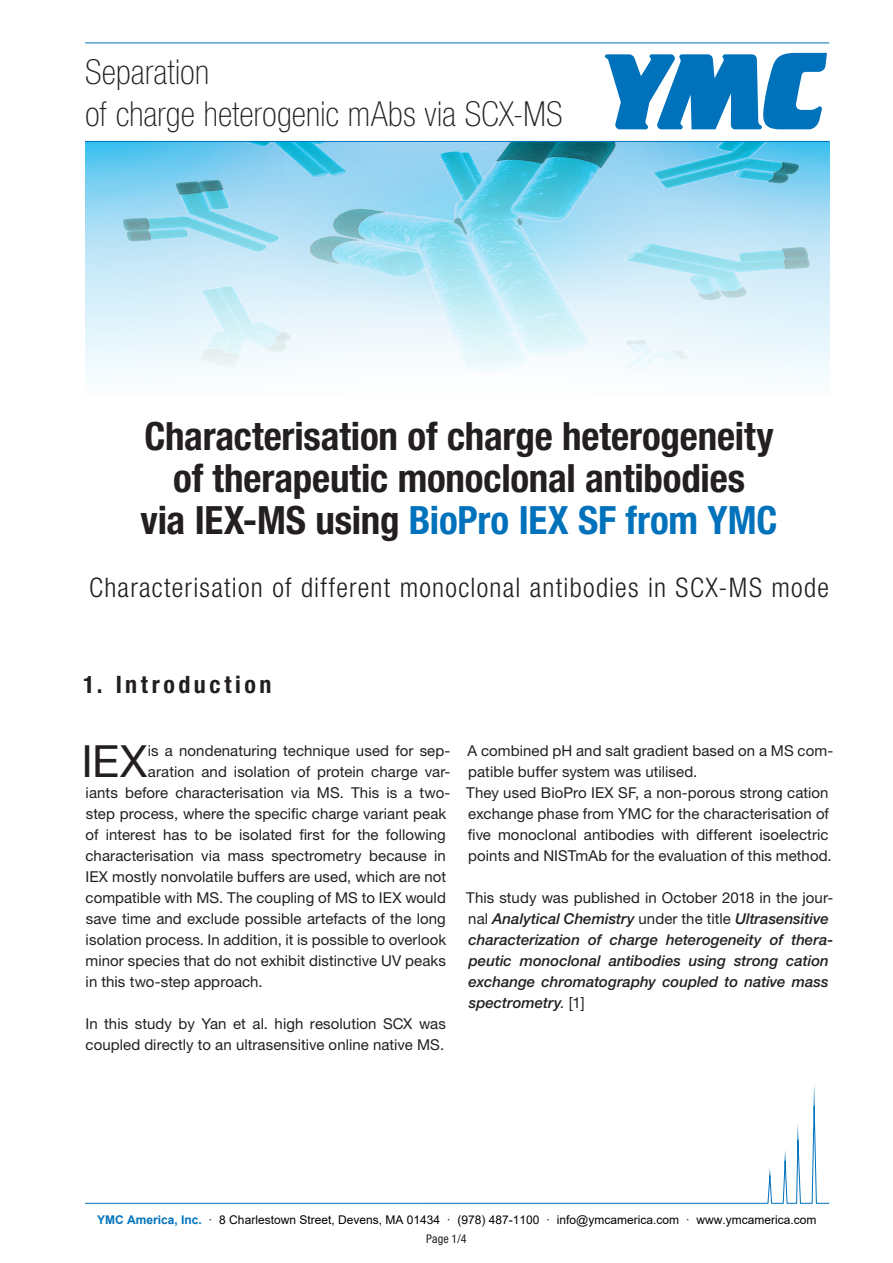
<style>
.page{position:relative;width:893px;height:1263px;background:#fff}
.page>*{position:absolute;margin:0;border:0;box-sizing:border-box;transform-origin:0 0}
.t1{font:44.4px "Helvetica Neue";color:#231f20}
.t2{font:700 condensed 39px/42px "Helvetica Neue";letter-spacing:-.005em;color:#231f20;text-align:center}
.t3{font:100 condensed 34.5px/42px "Helvetica Neue";letter-spacing:.005em;color:#231f20}
.t4{font:300 condensed 27px "Helvetica Neue";letter-spacing:.045em;color:#231f20}
.t5{font:700 condensed 24px "Helvetica Neue";letter-spacing:.15em;color:#231f20}
.t6{font:15px/21px "Helvetica Neue";letter-spacing:.005em;color:#231f20}
.t7{font:italic 500 15px/21px "Helvetica Neue";color:#231f20}
.t8{font:12px "Arial";color:#000}
.t9{font:condensed 12px "Helvetica Neue";color:#231f20}
.s1{color:#0072bc}
.s2{font-weight:400;font-style:normal}
.s3{font-weight:400}
.s4{font-weight:700;color:#0072bc}
</style>
<div class="page">
<img style="left:85px;top:142px;width:744px;height:235px">
<hr style="left:85px;top:43px;width:744px;height:1px;background:#0072bc">
<hr style="left:85px;top:141px;width:744px;height:1px;background:#0072bc">
<svg style="left:605px;top:53px;width:222px;height:76px"></svg>
<svg style="left:85px;top:1084px;width:745px;height:120px"></svg>
<h3 class="t3" style="left:85px;top:51px;width:479px">Separation<br>of charge heterogenic mAbs via SCX-MS</h3>
<h2 class="t2" style="left:141px;top:415px;width:638px">Characterisation of charge heterogeneity of therapeutic monoclonal antibodies<br>via IEX-MS using <span class="s1">BioPro IEX SF from YMC</span></h2>
<h3 class="t4" style="left:89px;top:572px;width:741px">Characterisation of different monoclonal antibodies in SCX-MS mode</h3>
<h3 class="t5" style="left:83px;top:670px;width:190px">1. Introduction</h3>
<h1 class="t1" style="left:81px;top:735px;width:67px">IEX</h1>
<p class="t6" style="left:148px;top:740px;width:304px">is a nondenaturing technique used for sep-</p>
<p class="t6" style="left:148px;top:761px;width:304px">aration and isolation of protein charge var-</p>
<p class="t6" style="left:86px;top:782px;width:366px">iants before characterisation via MS. This is a two-</p>
<p class="t6" style="left:86px;top:803px;width:362px">step process, where the specific charge variant peak</p>
<p class="t6" style="left:85px;top:824px;width:362px">of interest has to be isolated first for the following</p>
<p class="t6" style="left:85px;top:845px;width:362px">characterisation via mass spectrometry because in</p>
<p class="t6" style="left:85px;top:866px;width:362px">IEX mostly nonvolatile buffers are used, which are not</p>
<p class="t6" style="left:85px;top:887px;width:362px">compatible with MS. The coupling of MS to IEX would</p>
<p class="t6" style="left:86px;top:908px;width:362px">save time and exclude possible artefacts of the long</p>
<p class="t6" style="left:86px;top:929px;width:362px">isolation process. In addition, it is possible to overlook</p>
<p class="t6" style="left:86px;top:950px;width:362px">minor species that do not exhibit distinctive UV peaks</p>
<p class="t6" style="left:86px;top:971px;width:179px">in this two-step approach.</p>
<p class="t6" style="left:85px;top:1013px;width:362px">In this study by Yan et al. high resolution SCX was coupled directly to an ultrasensitive online native MS.</p>
<p class="t6" style="left:466px;top:740px;width:368px">A combined pH and salt gradient based on a MS com&shy;patible buffer system was utilised.<br>They used BioPro IEX SF, a non-porous strong cation exchange phase from YMC for the characterisation of five monoclonal antibodies with different isoelectric points and NISTmAb for the evaluation of this method.</p>
<p class="t7" style="left:466px;top:887px;width:368px"><span class="s2">This study was published in October 2018 in the jour&shy;nal</span> Analytical Chemistry <span class="s2">under the title</span> Ultrasensitive characterization of charge heterogeneity of thera&shy;peutic monoclonal antibodies using strong cation exchange chromatography coupled to native mass spectrometry<span class="s3">.</span> <span class="s2">[1]</span></p>
<p class="t8" style="left:97px;top:1212px;width:721px"><span class="s4">YMC America, Inc.</span> · 8 Charlestown Street, Devens, MA 01434 · (978) 487-1100 · info@ymcamerica.com · www.ymcamerica.com</p>
<p class="t9" style="left:426px;top:1231px;width:42px">Page 1/4</p>
</div>
